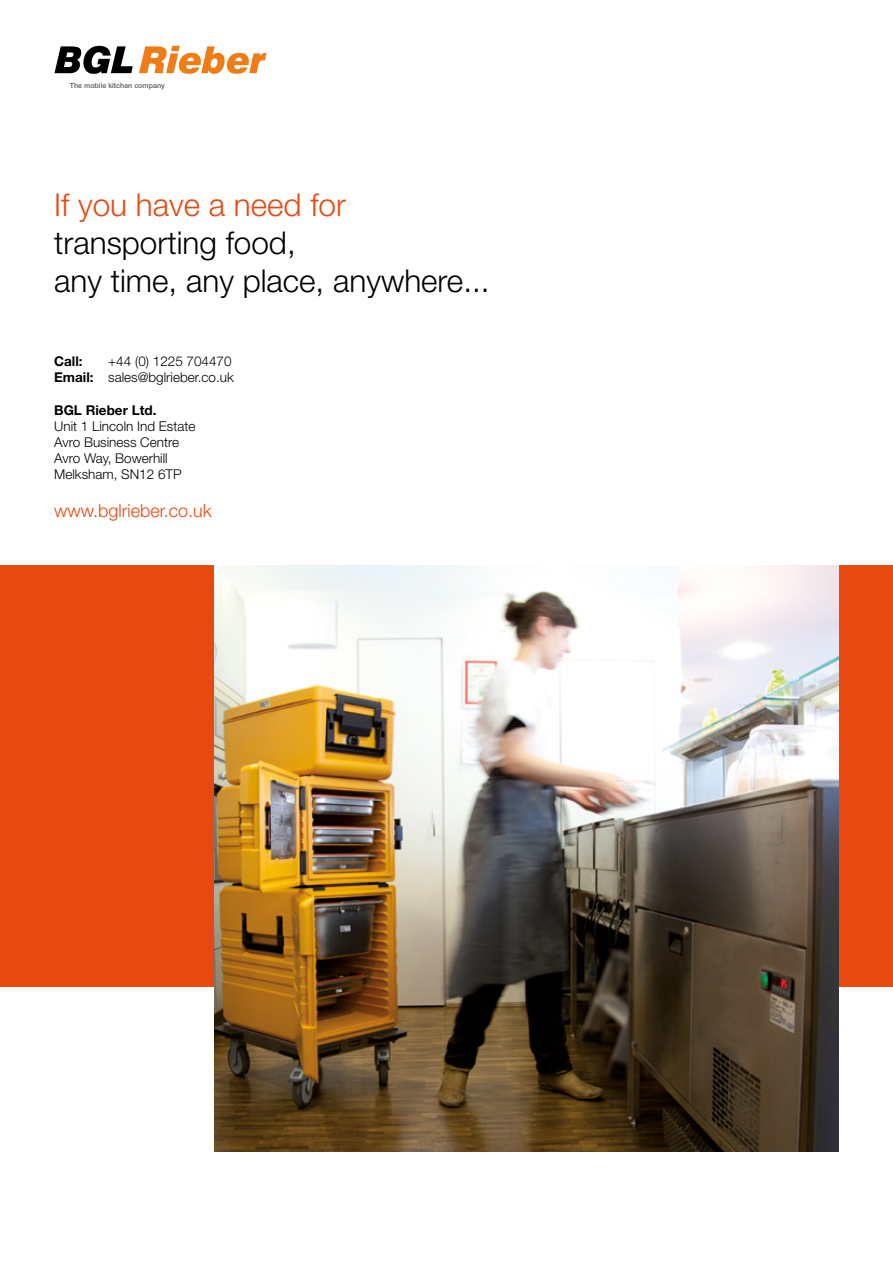
<style>
.page{position:relative;width:893px;height:1263px;background:#fff}
.page>*{position:absolute;margin:0;border:0;box-sizing:border-box;transform-origin:0 0}
.t1{font:300 31.5px/37.8px "Helvetica Neue LT Std";color:#000}
.t2{font:300 31.5px "Helvetica Neue LT Std";color:#e84910}
.t3{font:300 18px "Helvetica Neue LT Std";color:#e84910}
.t4{font:300 13.5px/16.2px "Helvetica Neue LT Std";color:#000;text-align:right}
.t5{font:700 13.5px "Helvetica Neue LT Std";color:#000}
.t6{font:500 7.2px "Helvetica Neue LT Std";color:#575756}
.s1{font-weight:700}
</style>
<div class="page">
<div style="left:0;top:566px;width:893px;height:421px;background:#e84910"></div>
<svg style="left:139px;top:46px;width:128px;height:28px"></svg>
<svg style="left:54px;top:46px;width:79px;height:28px"></svg>
<img style="left:215px;top:566px;width:624px;height:585px">
<p class="t6" style="left:70px;top:81px;width:96px">The mobile kitchen company</p>
<h1 class="t2" style="left:54px;top:185px;width:293px">If you have a need for</h1>
<h1 class="t1" style="left:54px;top:223px;width:437px">transporting food,<br>any time, any place, anywhere...</h1>
<p class="t5" style="left:54px;top:353px;width:30px">Call:</p>
<p class="t4" style="left:54px;top:353px;width:181px">+44 (0) 1225 704470<br><span class="s1">Email:</span> sales@bglrieber.co.uk</p>
<p class="t5" style="left:54px;top:401px;width:104px">BGL Rieber Ltd.</p>
<p class="t4" style="left:54px;top:418px;width:143px;text-align:left">Unit 1 Lincoln Ind Estate<br>Avro Business Centre<br>Avro Way, Bowerhill<br>Melksham, SN12 6TP</p>
<h2 class="t3" style="left:54px;top:500px;width:159px">www.bglrieber.co.uk</h2>
</div>
